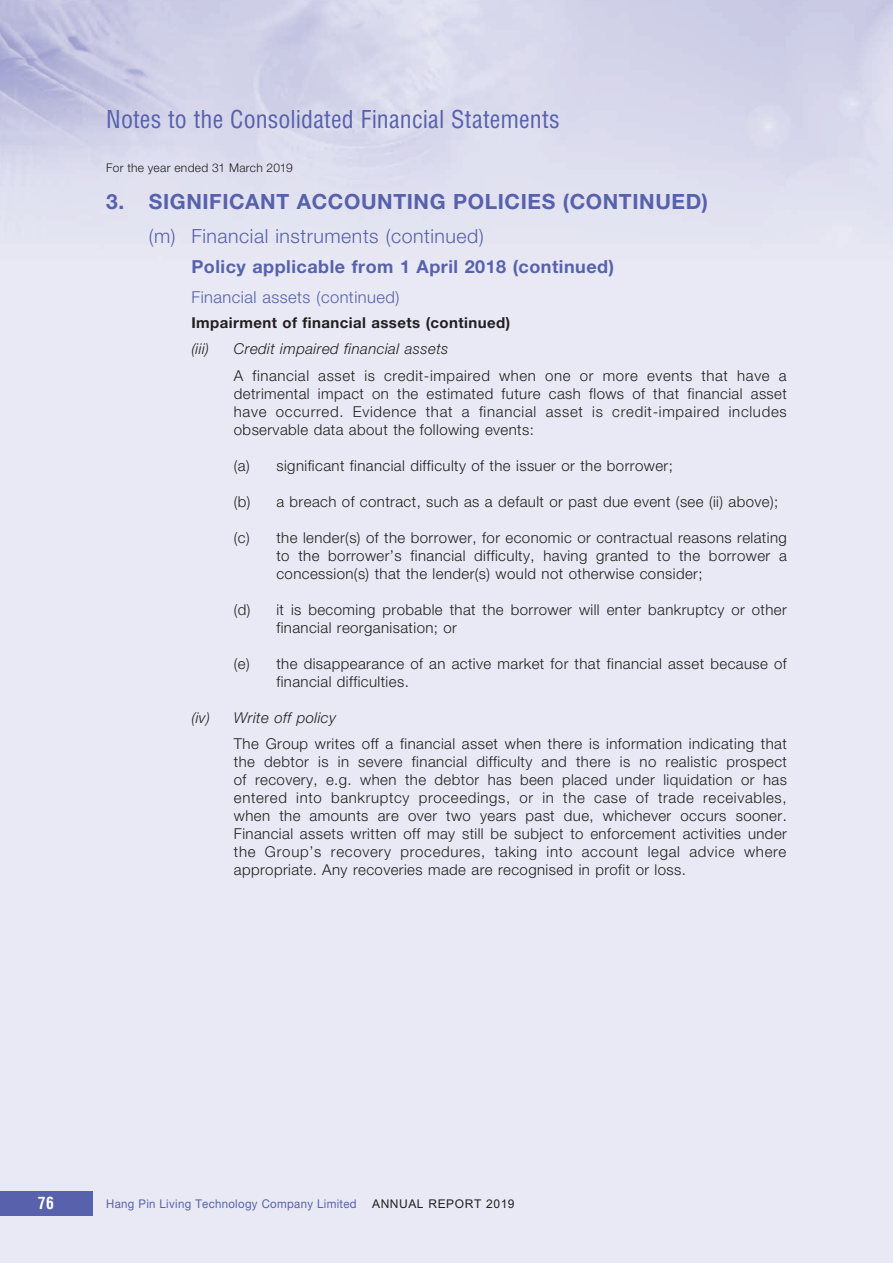
<style>
.page{position:relative;width:893px;height:1263px;background:#fff}
.page>*{position:absolute;margin:0;border:0;box-sizing:border-box;transform-origin:0 0}
.t1{font:condensed 24px "Helvetica LT Std";letter-spacing:.005em;color:#5761ac}
.t2{font:700 21px "Helvetica Neue LT Std";letter-spacing:.03em;color:#5761ac}
.t3{font:300 19.5px "Helvetica Neue LT Std";letter-spacing:.03em;color:#5761ac}
.t4{font:700 18px "Helvetica Neue LT Std";letter-spacing:.03em;color:#5761ac}
.t5{font:300 16.5px "Helvetica Neue LT Std";letter-spacing:.03em;color:#5761ac}
.t6{font:700 condensed 16.5px "Helvetica LT Std";color:#fff;scale:.95 1}
.t7{font:300 15px/18px "Helvetica Neue LT Std";letter-spacing:.03em;color:#231f20;text-align:justify}
.t8{font:italic 300 15px "Helvetica Neue LT Std";letter-spacing:.03em;color:#231f20}
.t9{font:700 15px "Helvetica Neue LT Std";letter-spacing:.03em;color:#231f20}
.t10{font:12px "Helvetica Neue LT Std";letter-spacing:.03em;color:#5761ac;scale:.95 1}
.t11{font:300 12px "Helvetica Neue LT Std";letter-spacing:.025em;color:#231f20}
.t12{font:700 12px "M Hei HK";letter-spacing:.05em;color:#231f20}
</style>
<div class="page">
<div style="left:0;top:0;width:892px;height:1263px;background:#e8e9f4"></div>
<div style="left:0;top:1191px;width:92px;height:25px;background:#5761ac"></div>
<h1 class="t1" style="left:106px;top:105px;width:455px">Notes to the Consolidated Financial Statements</h1>
<p class="t11" style="left:106px;top:161px;width:188px">For the year ended 31 March 2019</p>
<h2 class="t2" style="left:106px;top:188px;width:603px">3. SIGNIFICANT ACCOUNTING POLICIES (CONTINUED)</h2>
<h3 class="t3" style="left:149px;top:224px;width:336px">(m) Financial instruments (continued)</h3>
<p class="t4" style="left:191px;top:255px;width:424px">Policy applicable from 1 April 2018 (continued)</p>
<p class="t5" style="left:191px;top:287px;width:210px">Financial assets (continued)</p>
<p class="t9" style="left:191px;top:313px;width:320px">Impairment of financial assets (continued)</p>
<p class="t8" style="left:191px;top:340px;width:19px">(iii)</p>
<p class="t8" style="left:234px;top:340px;width:216px">Credit impaired financial assets</p>
<p class="t7" style="left:234px;top:366px;width:555px">A financial asset is credit‑impaired when one or more events that have a detrimental impact on the estimated future cash flows of that financial asset have occurred. Evidence that a financial asset is credit‑impaired includes observable data about the following events:</p>
<p class="t7" style="left:234px;top:456px;width:440px">(a) significant financial difficulty of the issuer or the borrower;</p>
<p class="t7" style="left:234px;top:492px;width:546px">(b) a breach of contract, such as a default or past due event (see (ii) above);</p>
<p class="t7" style="left:276px;top:528px;width:512px;text-indent:-43px">(c) the lender(s) of the borrower, for economic or contractual reasons relating to the borrower’s financial difficulty, having granted to the borrower a concession(s) that the lender(s) would not otherwise consider;</p>
<p class="t7" style="left:276px;top:600px;width:512px;text-indent:-43px">(d) it is becoming probable that the borrower will enter bankruptcy or other financial reorganisation; or</p>
<p class="t7" style="left:276px;top:654px;width:512px;text-indent:-43px">(e) the disappearance of an active market for that financial asset because of financial difficulties.</p>
<p class="t8" style="left:191px;top:709px;width:146px">(iv) Write off policy</p>
<p class="t7" style="left:234px;top:735px;width:555px">The Group writes off a financial asset when there is information indicating that the debtor is in severe financial difficulty and there is no realistic prospect of recovery, e.g. when the debtor has been placed under liquidation or has entered into bankruptcy proceedings, or in the case of trade receivables, when the amounts are over two years past due, whichever occurs sooner.<br>Financial assets written off may still be subject to enforcement activities under the Group’s recovery procedures, taking into account legal advice where appropriate. Any recoveries made are recognised in profit or loss.</p>
<p class="t6" style="left:38px;top:1193px;width:18px">76</p>
<p class="t10" style="left:106px;top:1197px;width:265px">Hang Pin Living Technology Company Limited</p>
<p class="t12" style="left:372px;top:1195px;width:144px">ANNUAL REPORT 2019</p>
</div>
